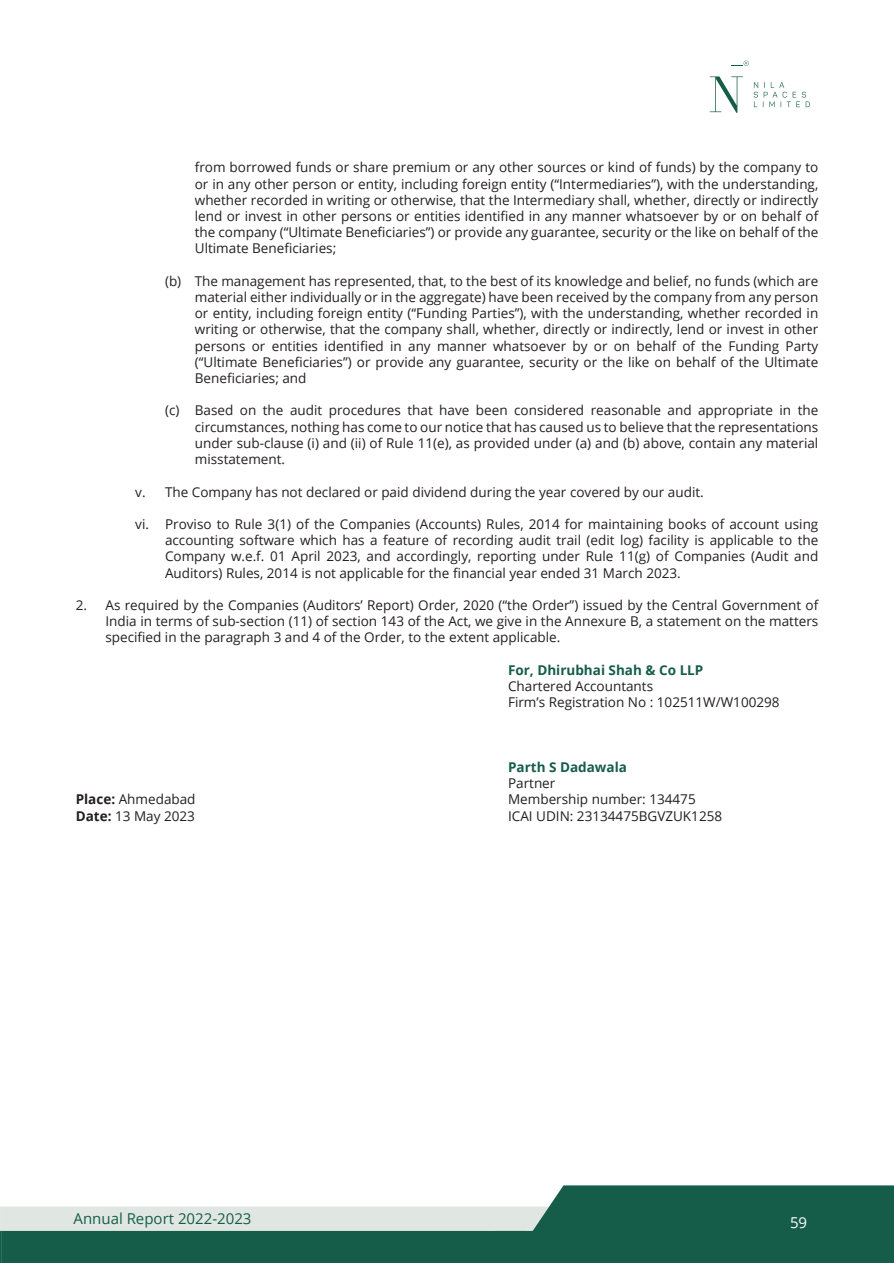
<style>
.page{position:relative;width:894px;height:1263px;background:#fff}
.page>*{position:absolute;margin:0;border:0;box-sizing:border-box;transform-origin:0 0}
.t1{font:15px "Open Sans";color:#165d49}
.t2{font:15px "Open Sans";color:#fff}
.t3{font:13.5px/16.2px "Open Sans";color:#231f20;text-align:justify}
.t4{font:700 13.5px "Open Sans";color:#165d49}
.s1{font-weight:700}
</style>
<div class="page">
<svg style="left:0;top:1185px;width:893px;height:78px"></svg>
<svg style="left:709px;top:76px;width:33px;height:37px"></svg>
<svg style="left:753px;top:82px;width:56px;height:25px"></svg>
<svg style="left:731px;top:61px;width:17px;height:5px"></svg>
<p class="t3" style="left:195px;top:159px;width:624px">from borrowed funds or share premium or any other sources or kind of funds) by the company to or in any other person or entity, including foreign entity (“Intermediaries”), with the understanding, whether recorded in writing or otherwise, that the Intermediary shall, whether, directly or indirectly lend or invest in other persons or entities identified in any manner whatsoever by or on behalf of the company (“Ultimate Beneficiaries”) or provide any guarantee, security or the like on behalf of the Ultimate Beneficiaries;</p>
<p class="t3" style="left:195px;top:272px;width:624px;text-indent:-30px">(b) The management has represented, that, to the best of its knowledge and belief, no funds (which are material either individually or in the aggregate) have been received by the company from any person or entity, including foreign entity (“Funding Parties”), with the understanding, whether recorded in writing or otherwise, that the company shall, whether, directly or indirectly, lend or invest in other persons or entities identified in any manner whatsoever by or on behalf of the Funding Party (“Ultimate Beneficiaries”) or provide any guarantee, security or the like on behalf of the Ultimate Beneficiaries; and</p>
<p class="t3" style="left:195px;top:402px;width:624px;text-indent:-30px">(c) Based on the audit procedures that have been considered reasonable and appropriate in the circumstances, nothing has come to our notice that has caused us to believe that the representations under sub-clause (i) and (ii) of Rule 11(e), as provided under (a) and (b) above, contain any material misstatement.</p>
<p class="t3" style="left:135px;top:483px;width:570px">v. The Company has not declared or paid dividend during the year covered by our audit.</p>
<p class="t3" style="left:165px;top:515px;width:654px;text-indent:-30px">vi. Proviso to Rule 3(1) of the Companies (Accounts) Rules, 2014 for maintaining books of account using accounting software which has a feature of recording audit trail (edit log) facility is applicable to the Company w.e.f. 01 April 2023, and accordingly, reporting under Rule 11(g) of Companies (Audit and Auditors) Rules, 2014 is not applicable for the financial year ended 31 March 2023.</p>
<p class="t3" style="left:105px;top:596px;width:714px;text-indent:-30px">2. As required by the Companies (Auditors’ Report) Order, 2020 (“the Order”) issued by the Central Government of India in terms of sub-section (11) of section 143 of the Act, we give in the Annexure B, a statement on the matters specified in the paragraph 3 and 4 of the Order, to the extent applicable.</p>
<p class="t4" style="left:508px;top:660px;width:197px">For, Dhirubhai Shah &amp; Co LLP</p>
<p class="t3" style="left:508px;top:677px;width:273px">Chartered Accountants<br>Firm’s Registration No : 102511W/W100298</p>
<p class="t4" style="left:508px;top:757px;width:120px">Parth S Dadawala</p>
<p class="t3" style="left:508px;top:775px;width:49px">Partner</p>
<p class="t3" style="left:76px;top:791px;width:121px"><span class="s1">Place:</span> Ahmedabad</p>
<p class="t3" style="left:508px;top:791px;width:189px">Membership number: 134475</p>
<p class="t3" style="left:76px;top:807px;width:121px"><span class="s1">Date:</span> 13 May 2023</p>
<p class="t3" style="left:508px;top:807px;width:215px">ICAI UDIN: 23134475BGVZUK1258</p>
<p class="t1" style="left:73px;top:1208px;width:179px">Annual Report 2022-2023</p>
<p class="t2" style="left:789px;top:1212px;width:19px">59</p>
</div>
